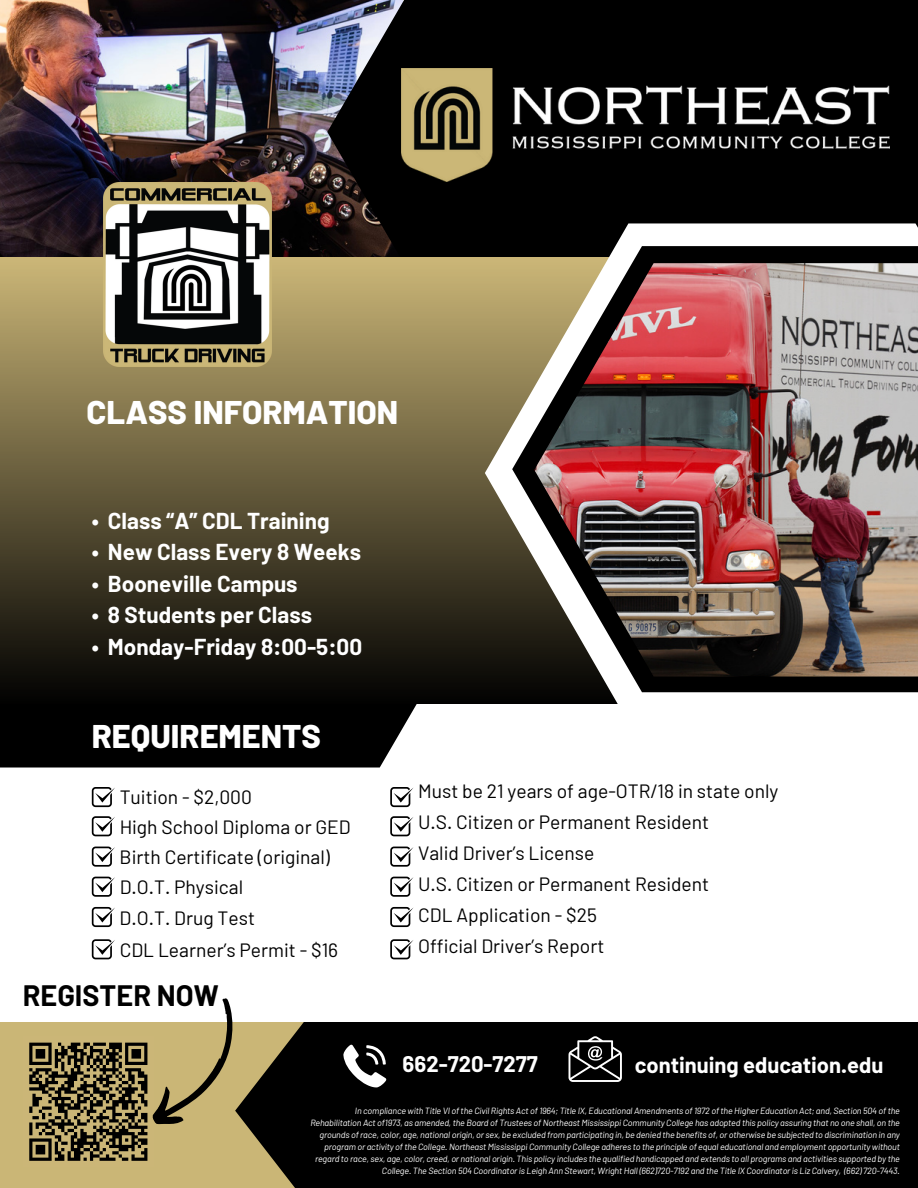
<style>
.page{position:relative;width:918px;height:1188px;background:#fff}
.page>*{position:absolute;margin:0;border:0;box-sizing:border-box;transform-origin:0 0}
.t1{font:800 32.7px "Barlow";color:#fff}
.t2{font:700 28.8px "Barlow";color:#000}
.t3{font:700 22.5px "Barlow";color:#fff}
.t4{font:700 22.05px "Barlow";color:#fff}
.t5{font:19.2px/31px "Barlow";color:#000}
.t6{font:italic 9px/12px "Barlow";letter-spacing:-.015em;color:#fff;text-align:right}
</style>
<div class="page">
<div style="left:0;top:704px;width:417px;height:64px;background:#000"></div>
<img style="left:0;top:0;width:327px;height:258px">
<svg style="left:327px;top:0;width:591px;height:258px;background:#0b0b0d"></svg>
<div style="left:0;top:1022px;width:501px;height:166px;background:#cab676"></div>
<div style="left:258px;top:1022px;width:660px;height:166px;background:#000"></div>
<div style="left:0;top:258px;width:765px;height:446px;background:linear-gradient(to bottom,#cbb677,#020201)"></div>
<svg style="left:485px;top:223px;width:433px;height:481px"></svg>
<svg style="left:512px;top:246px;width:406px;height:446px;background:#474338"></svg>
<img style="left:534px;top:263px;width:384px;height:414px">
<svg style="left:92px;top:787px;width:23px;height:20px"></svg>
<svg style="left:390px;top:787px;width:23px;height:20px"></svg>
<svg style="left:92px;top:816px;width:23px;height:20px"></svg>
<svg style="left:92px;top:877px;width:23px;height:20px"></svg>
<svg style="left:390px;top:816px;width:24px;height:20px"></svg>
<svg style="left:390px;top:877px;width:24px;height:20px"></svg>
<svg style="left:92px;top:847px;width:23px;height:20px"></svg>
<svg style="left:92px;top:907px;width:23px;height:20px"></svg>
<svg style="left:92px;top:939px;width:23px;height:20px"></svg>
<svg style="left:390px;top:847px;width:24px;height:20px"></svg>
<svg style="left:390px;top:907px;width:24px;height:20px"></svg>
<svg style="left:390px;top:939px;width:24px;height:20px"></svg>
<svg style="left:343px;top:1045px;width:43px;height:42px;background:#6a6a6a"></svg>
<img style="left:103px;top:182px;width:168px;height:185px">
<svg style="left:569px;top:1036px;width:52px;height:46px"></svg>
<svg style="left:29px;top:998px;width:229px;height:163px"></svg>
<img style="left:402px;top:69px;width:487px;height:112px">
<p class="t1" style="left:87px;top:391px;width:313px">CLASS INFORMATION</p>
<p class="t3" style="left:92px;top:506px;width:239px">• Class “A” CDL Training</p>
<p class="t3" style="left:92px;top:538px;width:271px">• New Class Every 8 Weeks</p>
<p class="t3" style="left:92px;top:569px;width:207px">• Booneville Campus</p>
<p class="t3" style="left:92px;top:601px;width:222px">• 8 Students per Class</p>
<p class="t3" style="left:92px;top:632px;width:272px">• Monday-Friday 8:00-5:00</p>
<p class="t1" style="left:92px;top:715px;width:231px">REQUIREMENTS</p>
<p class="t5" style="left:120px;top:780px;width:134px">Tuition - $2,000</p>
<p class="t5" style="left:120px;top:811px;width:233px">High School Diploma or GED</p>
<p class="t5" style="left:120px;top:841px;width:212px">Birth Certificate (original)</p>
<p class="t5" style="left:120px;top:871px;width:125px">D.O.T. Physical</p>
<p class="t5" style="left:120px;top:902px;width:137px">D.O.T. Drug Test</p>
<p class="t5" style="left:120px;top:934px;width:220px">CDL Learner’s Permit - $16</p>
<p class="t2" style="left:23px;top:977px;width:197px">REGISTER NOW</p>
<p class="t5" style="left:418px;top:775px;width:362px">Must be 21 years of age-OTR/18 in state only<br>U.S. Citizen or Permanent Resident<br>Valid Driver’s License<br>U.S. Citizen or Permanent Resident<br>CDL Application - $25<br>Official Driver’s Report</p>
<p class="t4" style="left:403px;top:1050px;width:137px">662-720-7277</p>
<p class="t4" style="left:635px;top:1051px;width:250px">continuing education.edu</p>
<p class="t6" style="left:310px;top:1104px;width:591px">In compliance with Title VI of the Civil Rights Act of 1964; Title IX, Educational Amendments of 1972 of the Higher Education Act; and, Section 504 of the Rehabilitation Act of1973, as amended, the Board of Trustees of Northeast Mississippi Community College has adopted this policy assuring that no one shall, on the grounds of race, color, age, national origin, or sex, be excluded from participating in, be denied the benefits of, or otherwise be subjected to discrimination in any program or activity of the College. Northeast Mississippi Community College adheres to the principle of equal educational and employment opportunity without regard to race, sex, age, color, creed, or national origin. This policy includes the qualified handicapped and extends to all programs and activities supported by the College. The Section 504 Coordinator is Leigh Ann Stewart, Wright Hall (662)720-7192 and the Title IX Coordinator is Liz Calvery, (662) 720-7443.</p>
</div>
